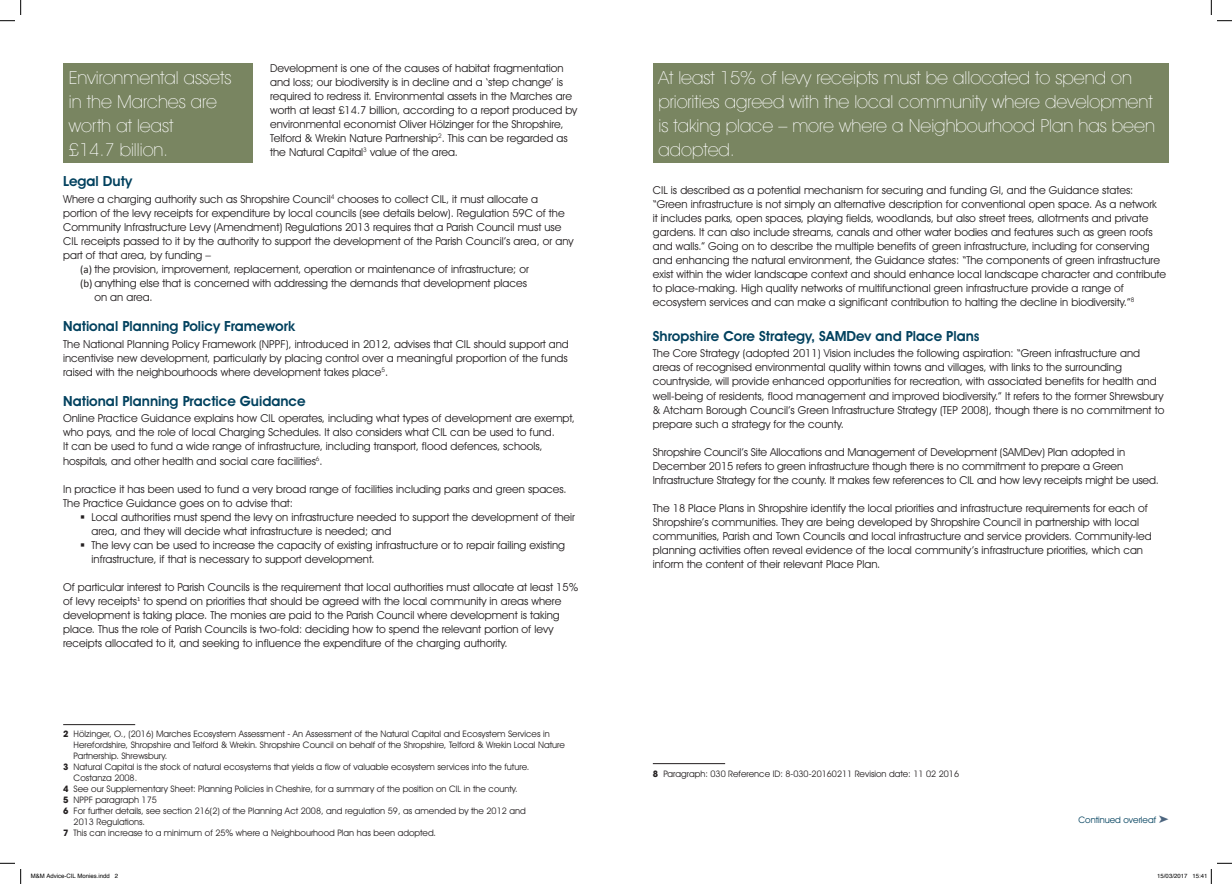
<style>
.page{position:relative;width:1232px;height:884px;background:#fff}
.page>*{position:absolute;margin:0;border:0;box-sizing:border-box;transform-origin:0 0}
.t1{font:200 18px/24px "Avant Garde IT Cby BT";color:#fff}
.t2{font:600 14px "Avant Garde IT Cby BT";color:#02415e}
.t3{font:11px/14px "Avant Garde IT Cby BT";color:#231f20}
.t4{font:9px "Avant Garde IT Cby BT";color:#231f20}
.t5{font:9px "Avant Garde IT Cby BT";color:#02415e}
.t6{font:6px "Helvetica";color:#000}
.s1{font-family:"Calibri"}
.s2{font-weight:700}
.s3{color:#4c657f}
</style>
<div class="page">
<hr style="left:63px;top:723px;width:72px;height:1px;background:#231f20">
<div style="left:653px;top:63px;width:516px;height:99px;background:#798561"></div>
<div style="left:63px;top:63px;width:190px;height:99px;background:#798561"></div>
<hr style="left:653px;top:763px;width:72px;height:1px;background:#231f20">
<svg style="left:0;top:0;width:21px;height:21px"></svg>
<svg style="left:0;top:862px;width:21px;height:21px"></svg>
<svg style="left:1211px;top:0;width:21px;height:21px"></svg>
<svg style="left:1210px;top:862px;width:22px;height:21px"></svg>
<h1 class="t1" style="left:69px;top:65px;width:164px">Environmental assets in the Marches are worth at least<br>£14.7 billion.</h1>
<p class="t3" style="left:270px;top:61px;width:309px">Development is one of the causes of habitat fragmentation and loss; our biodiversity is in decline and a ‘step change’ is required to redress it. Environmental assets in the Marches are worth at least £14.7 billion, according to a report produced by environmental economist Oliver Hölzinger for the Shropshire, Telford &amp; Wrekin Nature Partnership<sup>2</sup>. This can be regarded as the Natural Capital<sup>3</sup> value of the area.</p>
<p class="t2" style="left:63px;top:172px;width:70px">Legal Duty</p>
<p class="t3" style="left:63px;top:191px;width:476px">Where a charging authority such as Shropshire Council<sup>4</sup> chooses to collect CIL, it must allocate a</p>
<p class="t3" style="left:63px;top:205px;width:503px">portion of the levy receipts for expenditure by local councils (see details below). Regulation 59C of the</p>
<p class="t3" style="left:63px;top:219px;width:500px">Community Infrastructure Levy (Amendment) Regulations 2013 requires that a Parish Council must use</p>
<p class="t3" style="left:63px;top:233px;width:512px">CIL receipts passed to it by the authority to support the development of the Parish Council’s area, or any</p>
<p class="t3" style="left:63px;top:247px;width:149px">part of that area, by funding –</p>
<p class="t3" style="left:80px;top:261px;width:450px"><span class="s1">(a)</span> the provision, improvement, replacement, operation or maintenance of infrastructure; or</p>
<p class="t3" style="left:80px;top:275px;width:448px"><span class="s1">(b)</span> anything else that is concerned with addressing the demands that development places</p>
<p class="t3" style="left:94px;top:289px;width:60px">on an area.</p>
<p class="t2" style="left:63px;top:317px;width:233px">National Planning Policy Framework</p>
<p class="t3" style="left:63px;top:336px;width:507px;text-align:justify">The National Planning Policy Framework (NPPF), introduced in 2012, advises that CIL should support and incentivise new development, particularly by placing control over a meaningful proportion of the funds raised with the neighbourhoods where development takes place<sup>5</sup>.</p>
<p class="t2" style="left:63px;top:392px;width:244px">National Planning Practice Guidance</p>
<p class="t3" style="left:63px;top:411px;width:513px">Online Practice Guidance explains how CIL operates, including what types of development are exempt, who pays, and the role of local Charging Schedules. It also considers what CIL can be used to fund.<br>It can be used to fund a wide range of infrastructure, including transport, flood defences, schools, hospitals, and other health and social care facilities<sup>6</sup>.</p>
<p class="t3" style="left:63px;top:481px;width:505px">In practice it has been used to fund a very broad range of facilities including parks and green spaces.<br>The Practice Guidance goes on to advise that:</p>
<p class="t3" style="left:92px;top:509px;width:485px">Local authorities must spend the levy on infrastructure needed to support the development of their area, and they will decide what infrastructure is needed; and<br>The levy can be used to increase the capacity of existing infrastructure or to repair failing existing infrastructure, if that is necessary to support development.</p>
<p class="t3" style="left:63px;top:579px;width:517px">Of particular interest to Parish Councils is the requirement that local authorities must allocate at least 15% of levy receipts<sup>1</sup> to spend on priorities that should be agreed with the local community in areas where development is taking place. The monies are paid to the Parish Council where development is taking place. Thus the role of Parish Councils is two-fold: deciding how to spend the relevant portion of levy receipts allocated to it, and seeking to influence the expenditure of the charging authority.</p>
<p class="t4" style="left:63px;top:728px;width:488px"><span class="s2">2</span> Hölzinger, O., (2016) Marches Ecosystem Assessment - An Assessment of the Natural Capital and Ecosystem Services in</p>
<p class="t4" style="left:74px;top:739px;width:493px">Herefordshire, Shropshire and Telford &amp; Wrekin. Shropshire Council on behalf of the Shropshire, Telford &amp; Wrekin Local Nature</p>
<p class="t4" style="left:74px;top:750px;width:95px">Partnership. Shrewsbury.</p>
<p class="t4" style="left:63px;top:761px;width:468px"><span class="s2">3</span> Natural Capital is the stock of natural ecosystems that yields a flow of valuable ecosystem services into the future.</p>
<p class="t4" style="left:74px;top:772px;width:65px">Costanza 2008.</p>
<p class="t4" style="left:63px;top:783px;width:456px"><span class="s2">4</span> See our Supplementary Sheet: Planning Policies in Cheshire, for a summary of the position on CIL in the county.</p>
<p class="t4" style="left:63px;top:794px;width:95px"><span class="s2">5</span> NPPF paragraph 175</p>
<p class="t4" style="left:63px;top:805px;width:464px"><span class="s2">6</span> For further details, see section 216(2) of the Planning Act 2008, and regulation 59, as amended by the 2012 and</p>
<p class="t4" style="left:74px;top:816px;width:73px">2013 Regulations.</p>
<p class="t4" style="left:63px;top:827px;width:374px"><span class="s2">7</span> This can increase to a minimum of 25% where a Neighbourhood Plan has been adopted.</p>
<h1 class="t1" style="left:658px;top:65px;width:498px">At least 15% of levy receipts must be allocated to spend on priorities agreed with the local community where development is taking place – more where a Neighbourhood Plan has been adopted.</h1>
<p class="t3" style="left:653px;top:182px;width:515px">CIL is described as a potential mechanism for securing and funding GI, and the Guidance states: “Green infrastructure is not simply an alternative description for conventional open space. As a network<br>it includes parks, open spaces, playing fields, woodlands, but also street trees, allotments and private gardens. It can also include streams, canals and other water bodies and features such as green roofs and walls.” Going on to describe the multiple benefits of green infrastructure, including for conserving and enhancing the natural environment, the Guidance states: “The components of green infrastructure exist within the wider landscape context and should enhance local landscape character and contribute to place-making. High quality networks of multifunctional green infrastructure provide a range of ecosystem services and can make a significant contribution to halting the decline in biodiversity.”<sup>8</sup></p>
<p class="t2" style="left:653px;top:327px;width:328px">Shropshire Core Strategy, SAMDev and Place Plans</p>
<p class="t3" style="left:653px;top:346px;width:513px">The Core Strategy (adopted 2011) Vision includes the following aspiration: “Green infrastructure and areas of recognised environmental quality within towns and villages, with links to the surrounding countryside, will provide enhanced opportunities for recreation, with associated benefits for health and well-being of residents, flood management and improved biodiversity.” It refers to the former Shrewsbury &amp; Atcham Borough Council’s Green Infrastructure Strategy (TEP 2008), though there is no commitment to prepare such a strategy for the county.</p>
<p class="t3" style="left:653px;top:444px;width:508px">Shropshire Council’s Site Allocations and Management of Development (SAMDev) Plan adopted in<br>December 2015 refers to green infrastructure though there is no commitment to prepare a Green<br>Infrastructure Strategy for the county. It makes few references to CIL and how levy receipts might be used.</p>
<p class="t3" style="left:653px;top:500px;width:500px">The 18 Place Plans in Shropshire identify the local priorities and infrastructure requirements for each of Shropshire’s communities. They are being developed by Shropshire Council in partnership with local communities, Parish and Town Councils and local infrastructure and service providers. Community-led planning activities often reveal evidence of the local community’s infrastructure priorities, which can inform the content of their relevant Place Plan.</p>
<p class="t4" style="left:653px;top:767px;width:308px"><span class="s2">8</span> Paragraph: 030 Reference ID: 8-030-20160211 Revision date: 11 02 2016</p>
<p class="t5" style="left:1078px;top:814px;width:92px">Continued overleaf <span class="s3">➤</span></p>
<p class="t6" style="left:31px;top:870px;width:89px">M&amp;M Advice-CIL Monies.indd 2</p>
<p class="t6" style="left:1157px;top:870px;width:52px">15/03/2017 15:41</p>
</div>
